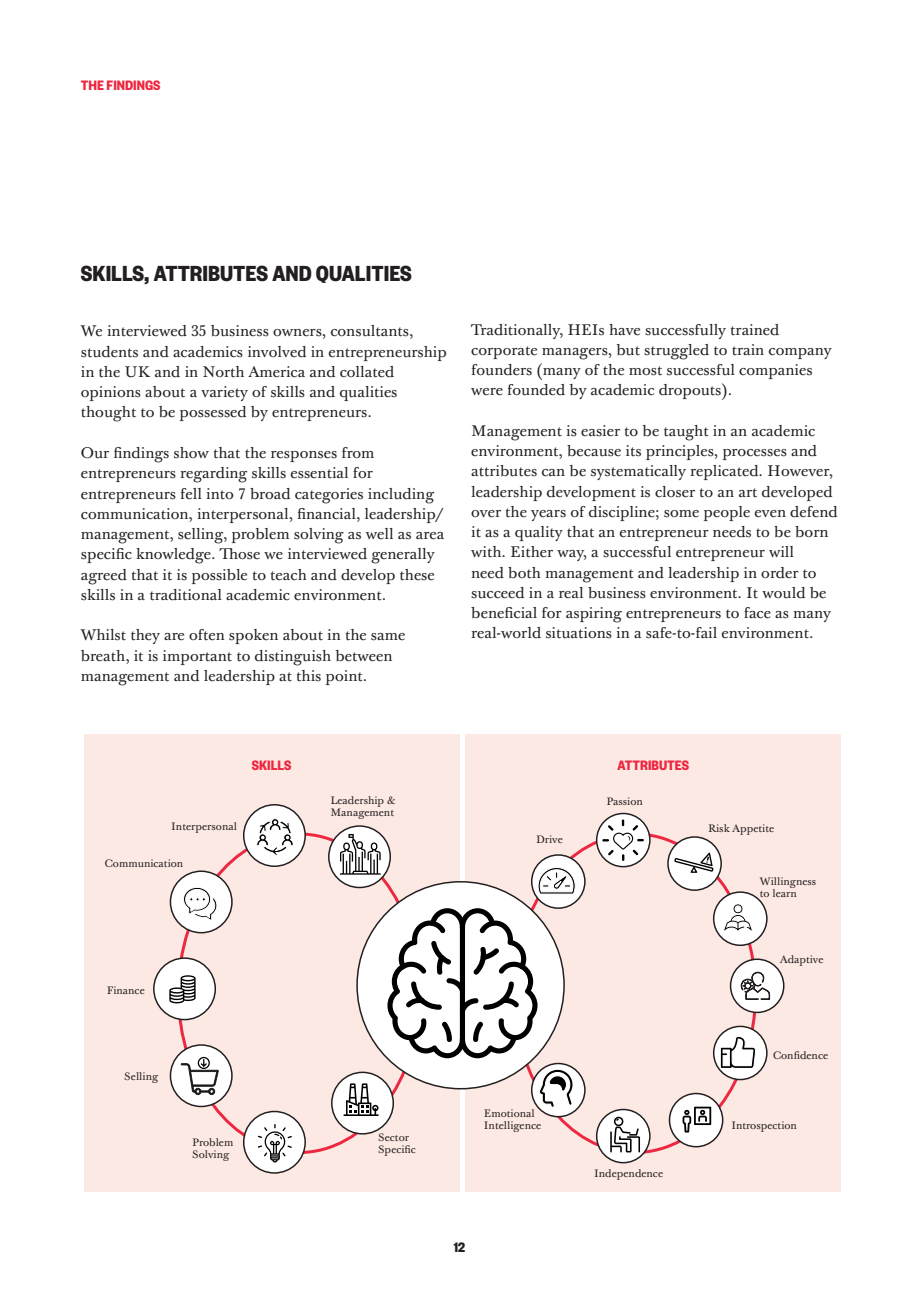
<style>
.page{position:relative;width:919px;height:1289px;background:#fff}
.page>*{position:absolute;margin:0;border:0;box-sizing:border-box;transform-origin:0 0}
.Heading_2{font:700 24px "Founders Grotesk Condensed";color:#231f20}
.t1{font:15px/20.2px "Baskerville 10 Pro";color:#231f20}
.Heading_1{font:700 15px "Founders Grotesk Condensed";color:#ed2841}
.t2{font:700 15px "Founders Grotesk Condensed";color:#231f20}
.Body{font:10.5px/12px "Baskerville 10 Pro";color:#231f20}
</style>
<div class="page">
<div style="left:465px;top:733px;width:376px;height:458px;background:#fde9e3"></div>
<div style="left:84px;top:733px;width:375px;height:458px;background:#fde9e3"></div>
<div style="left:244px;top:804px;width:61px;height:62px;background:#fff;border-radius:50%"></div>
<div style="left:243px;top:804px;width:63px;height:63px;border:2px solid #231f20;border-radius:50%"></div>
<div style="left:154px;top:958px;width:61px;height:61px;background:#fff;border-radius:50%"></div>
<div style="left:153px;top:957px;width:63px;height:63px;border:2px solid #231f20;border-radius:50%"></div>
<div style="left:170px;top:871px;width:62px;height:61px;background:#fff;border-radius:50%"></div>
<div style="left:170px;top:870px;width:63px;height:63px;border:2px solid #231f20;border-radius:50%"></div>
<div style="left:170px;top:1045px;width:62px;height:61px;background:#fff;border-radius:50%"></div>
<div style="left:170px;top:1044px;width:63px;height:63px;border:2px solid #231f20;border-radius:50%"></div>
<div style="left:244px;top:1111px;width:61px;height:61px;background:#fff;border-radius:50%"></div>
<div style="left:243px;top:1110px;width:63px;height:63px;border:2px solid #231f20;border-radius:50%"></div>
<div style="left:332px;top:1072px;width:61px;height:61px;background:#fff;border-radius:50%"></div>
<div style="left:331px;top:1071px;width:63px;height:63px;border:2px solid #231f20;border-radius:50%"></div>
<div style="left:596px;top:1109px;width:53px;height:53px;background:#fff;border-radius:50%"></div>
<div style="left:596px;top:1108px;width:54px;height:55px;border:2px solid #231f20;border-radius:50%"></div>
<div style="left:669px;top:1093px;width:53px;height:53px;background:#fff;border-radius:50%"></div>
<div style="left:668px;top:1092px;width:55px;height:55px;border:2px solid #231f20;border-radius:50%"></div>
<div style="left:531px;top:1063px;width:54px;height:53px;background:#fff;border-radius:50%"></div>
<div style="left:531px;top:1062px;width:54px;height:55px;border:2px solid #231f20;border-radius:50%"></div>
<div style="left:713px;top:1026px;width:53px;height:53px;background:#fff;border-radius:50%"></div>
<div style="left:712px;top:1025px;width:55px;height:55px;border:2px solid #231f20;border-radius:50%"></div>
<div style="left:730px;top:959px;width:53px;height:53px;background:#fff;border-radius:50%"></div>
<div style="left:729px;top:958px;width:55px;height:55px;border:2px solid #231f20;border-radius:50%"></div>
<div style="left:713px;top:892px;width:53px;height:53px;background:#fff;border-radius:50%"></div>
<div style="left:712px;top:891px;width:55px;height:55px;border:2px solid #231f20;border-radius:50%"></div>
<div style="left:668px;top:837px;width:53px;height:53px;background:#fff;border-radius:50%"></div>
<div style="left:667px;top:836px;width:54px;height:54px;border:2px solid #231f20;border-radius:50%"></div>
<div style="left:531px;top:855px;width:54px;height:53px;background:#fff;border-radius:50%"></div>
<div style="left:531px;top:854px;width:54px;height:54px;border:2px solid #231f20;border-radius:50%"></div>
<svg style="left:596px;top:813px;width:53px;height:53px"></svg>
<div style="left:596px;top:812px;width:54px;height:55px;border:2px solid #231f20;border-radius:50%"></div>
<div style="left:357px;top:881px;width:207px;height:207px;background:#fff;border-radius:50%"></div>
<div style="left:329px;top:826px;width:61px;height:61px;background:#fff;border-radius:50%"></div>
<div style="left:328px;top:825px;width:63px;height:63px;border:2px solid #231f20;border-radius:50%"></div>
<svg style="left:538px;top:1068px;width:35px;height:39px"></svg>
<svg style="left:719px;top:1030px;width:38px;height:39px"></svg>
<svg style="left:674px;top:852px;width:39px;height:20px"></svg>
<svg style="left:602px;top:819px;width:41px;height:42px;background:#dfdfdf"></svg>
<svg style="left:537px;top:866px;width:39px;height:28px"></svg>
<svg style="left:343px;top:1083px;width:35px;height:32px"></svg>
<svg style="left:740px;top:971px;width:30px;height:29px"></svg>
<svg style="left:258px;top:1124px;width:34px;height:38px"></svg>
<svg style="left:723px;top:904px;width:29px;height:27px"></svg>
<svg style="left:169px;top:975px;width:26px;height:28px"></svg>
<svg style="left:181px;top:1056px;width:38px;height:38px"></svg>
<svg style="left:340px;top:834px;width:40px;height:40px"></svg>
<svg style="left:183px;top:887px;width:34px;height:33px"></svg>
<svg style="left:387px;top:908px;width:150px;height:150px"></svg>
<svg style="left:682px;top:1106px;width:29px;height:26px"></svg>
<svg style="left:610px;top:1116px;width:30px;height:36px"></svg>
<svg style="left:256px;top:818px;width:37px;height:38px"></svg>
<p class="Heading_1" style="left:81px;top:76px;width:81px">THE FINDINGS</p>
<p class="Heading_2" style="left:81px;top:258px;width:332px">SKILLS, ATTRIBUTES AND QUALITIES</p>
<p class="t1" style="left:81px;top:322px;width:367px">We interviewed 35 business owners, consultants, students and academics involved in entrepreneurship in the UK and in North America and collated opinions about a variety of skills and qualities thought to be possessed by entrepreneurs.</p>
<p class="t1" style="left:81px;top:443px;width:365px">Our findings show that the responses from entrepreneurs regarding skills essential for entrepreneurs fell into 7 broad categories including communication, interpersonal, financial, leadership/ management, selling, problem solving as well as area specific knowledge. Those we interviewed generally agreed that it is possible to teach and develop these skills in a traditional academic environment.</p>
<p class="t1" style="left:81px;top:626px;width:326px">Whilst they are often spoken about in the same breath, it is important to distinguish between management and leadership at this point.</p>
<p class="t1" style="left:471px;top:320px;width:362px">Traditionally, HEIs have successfully trained corporate managers, but struggled to train company founders (many of the most successful companies were founded by academic dropouts).</p>
<p class="t1" style="left:471px;top:421px;width:368px">Management is easier to be taught in an academic environment, because its principles, processes and attributes can be systematically replicated. However, leadership development is closer to an art developed over the years of discipline; some people even defend it as a quality that an entrepreneur needs to be born with. Either way, a successful entrepreneur will<br>need both management and leadership in order to succeed in a real business environment. It would be beneficial for aspiring entrepreneurs to face as many real-world situations in a safe-to-fail environment.</p>
<p class="Heading_1" style="left:252px;top:755px;width:41px">SKILLS</p>
<p class="Heading_1" style="left:617px;top:755px;width:73px">ATTRIBUTES</p>
<p class="Body" style="left:171px;top:820px;width:67px">Interpersonal</p>
<p class="Body" style="left:105px;top:858px;width:80px">Communication</p>
<p class="Body" style="left:107px;top:984px;width:40px">Finance</p>
<p class="Body" style="left:124px;top:1070px;width:35px">Selling</p>
<p class="Body" style="left:330px;top:794px;width:66px">Leadership &amp;<br>Management</p>
<p class="Body" style="left:606px;top:795px;width:38px">Passion</p>
<p class="Body" style="left:536px;top:834px;width:28px">Drive</p>
<p class="Body" style="left:192px;top:1136px;width:43px">Problem<br>Solving</p>
<p class="Body" style="left:378px;top:1131px;width:39px">Sector<br>Specific</p>
<p class="Body" style="left:484px;top:1108px;width:59px">Emotional<br>Intelligence</p>
<p class="t2" style="left:454px;top:1237px;width:13px">12</p>
<p class="Body" style="left:594px;top:1167px;width:70px">Independence</p>
<p class="Body" style="left:708px;top:822px;width:68px">Risk Appetite</p>
<p class="Body" style="left:759px;top:875px;width:58px">Willingness to learn</p>
<p class="Body" style="left:780px;top:953px;width:45px">Adaptive</p>
<p class="Body" style="left:773px;top:1050px;width:57px">Confidence</p>
<p class="Body" style="left:731px;top:1119px;width:67px">Introspection</p>
</div>
